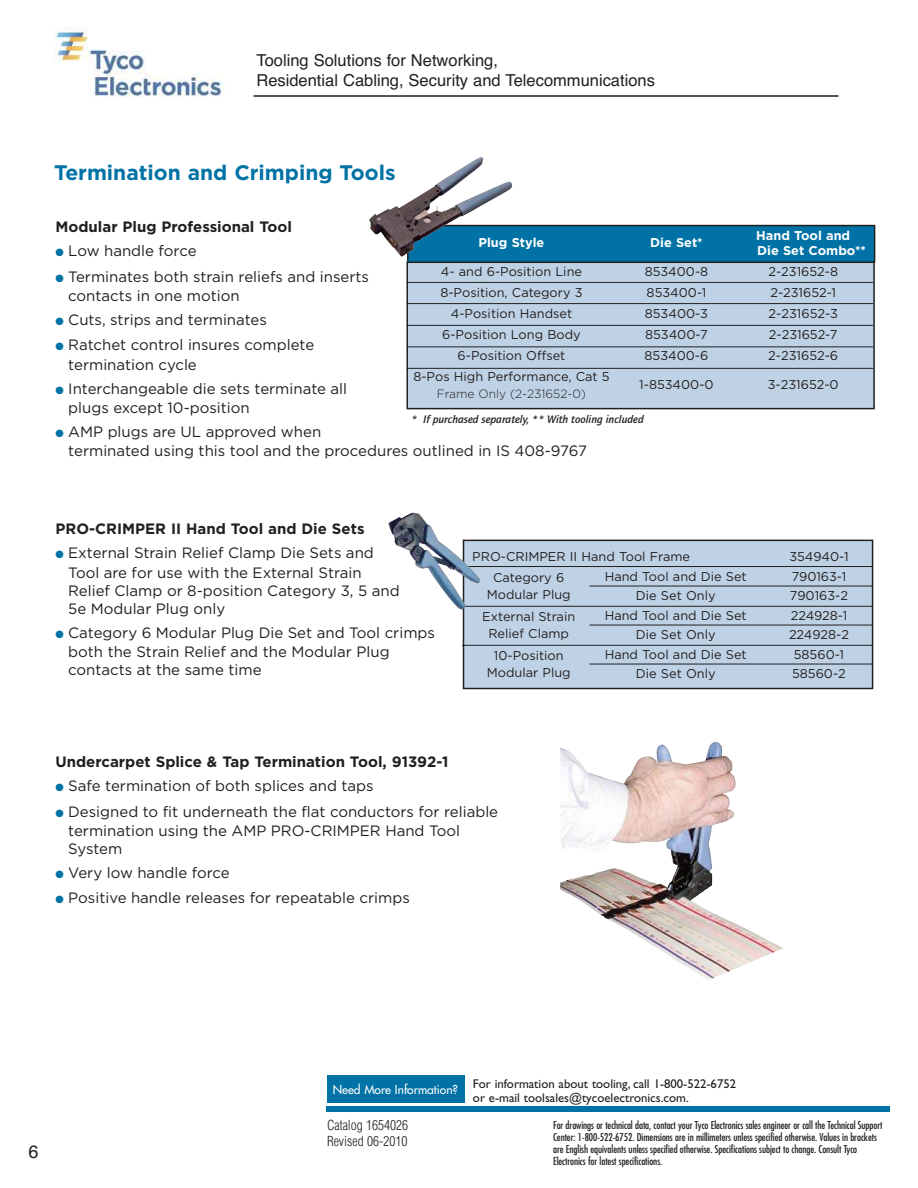
<style>
.page{position:relative;width:918px;height:1188px;background:#fff}
.page>*{position:absolute;margin:0;border:0;box-sizing:border-box;transform-origin:0 0}
.t1{font:700 21px "Gotham";color:#0072a5}
.t2{font:15px/19.4px "Gotham";color:#221f1f}
.t3{font:700 15px "Gotham";color:#221f1f}
.t4{font:300 condensed 13.5px/16.2px "Helvetica";color:#221f1f}
.t5{font:12.75px "Gotham";color:#221f1f}
.t6{font:12.75px/13.5px "Gill Sans";color:#221f1f}
.t7{font:700 12.75px/15px "Gotham";color:#fff}
.t8{font:300 12px "Gotham";color:#221f1f}
.t9{font:11.25px "Quay Sans Mdm Itl";color:#221f1f}
.t10{font:condensed 10.5px/12px "Futura";letter-spacing:-.005em;color:#221f1f}
.t11{font:8.85px "Helvetica";color:#221f1f}
.t12{font:8.1px "Helvetica";color:#221f1f}
.s1{color:#0072a5}
</style>
<div class="page">
<div style="left:408px;top:263px;width:465px;height:145px;background:#bfd2e5"></div>
<div style="left:407px;top:262px;width:468px;height:147px;border:2px solid #221f1f"></div>
<div style="left:408px;top:226px;width:467px;height:36px;background:#0072a5"></div>
<div style="left:407px;top:225px;width:468px;height:38px;border:2px solid #221f1f"></div>
<div style="left:464px;top:541px;width:408px;height:147px;background:#bfd2e5"></div>
<div style="left:463px;top:540px;width:410px;height:149px;border:2px solid #221f1f"></div>
<div style="left:327px;top:1106px;width:563px;height:5px;background:#0072a5"></div>
<div style="left:327px;top:1075px;width:137px;height:28px;background:#0072a5"></div>
<img style="left:54px;top:28px;width:171px;height:69px">
<hr style="left:254px;top:95px;width:585px;height:2px;background:#221f1f">
<img style="left:560px;top:742px;width:223px;height:238px">
<hr style="left:407px;top:260px;width:466px;height:2px;background:#0072a5">
<hr style="left:407px;top:282px;width:466px;height:1px;background:#221f1f">
<hr style="left:407px;top:303px;width:466px;height:1px;background:#221f1f">
<hr style="left:407px;top:346px;width:466px;height:1px;background:#221f1f">
<hr style="left:407px;top:325px;width:466px;height:1px;background:#221f1f">
<hr style="left:407px;top:368px;width:466px;height:1px;background:#221f1f">
<hr style="left:462px;top:566px;width:410px;height:1px;background:#221f1f">
<hr style="left:590px;top:586px;width:283px;height:1px;background:#221f1f">
<hr style="left:462px;top:606px;width:410px;height:1px;background:#221f1f">
<hr style="left:590px;top:625px;width:282px;height:1px;background:#221f1f">
<hr style="left:462px;top:645px;width:410px;height:1px;background:#221f1f">
<hr style="left:590px;top:664px;width:283px;height:1px;background:#221f1f">
<img style="left:369px;top:157px;width:144px;height:100px">
<img style="left:388px;top:513px;width:92px;height:97px">
<p class="t12" style="left:256px;top:58px;width:243px">Tooling Solutions for Networking,</p>
<p class="t12" style="left:256px;top:78px;width:400px">Residential Cabling, Security and Telecommunications</p>
<h1 class="t1" style="left:54px;top:164px;width:343px">Termination and Crimping Tools</h1>
<p class="t3" style="left:56px;top:220px;width:238px">Modular Plug Professional Tool</p>
<p class="t2" style="left:56px;top:242px;width:143px"><span class="s1">●</span> Low handle force</p>
<p class="t2" style="left:68px;top:267px;width:302px;text-indent:-13px"><span class="s1">●</span> Terminates both strain reliefs and inserts contacts in one motion</p>
<p class="t2" style="left:56px;top:311px;width:213px"><span class="s1">●</span> Cuts, strips and terminates</p>
<p class="t2" style="left:68px;top:336px;width:247px;text-indent:-13px"><span class="s1">●</span> Ratchet control insures complete termination cycle</p>
<p class="t2" style="left:68px;top:379px;width:280px;text-indent:-13px"><span class="s1">●</span> Interchangeable die sets terminate all plugs except 10-position</p>
<p class="t2" style="left:68px;top:423px;width:520px;text-indent:-13px"><span class="s1">●</span> AMP plugs are UL approved when<br>terminated using this tool and the procedures outlined in IS 408-9767</p>
<p class="t7" style="left:479px;top:236px;width:67px">Plug Style</p>
<p class="t7" style="left:650px;top:236px;width:54px">Die Set*</p>
<p class="t7" style="left:756px;top:229px;width:111px">Hand Tool and<br>Die Set Combo**</p>
<p class="t5" style="left:441px;top:266px;width:143px">4- and 6-Position Line</p>
<p class="t5" style="left:645px;top:266px;width:65px">853400-8</p>
<p class="t5" style="left:768px;top:266px;width:71px">2-231652-8</p>
<p class="t5" style="left:440px;top:287px;width:144px">8-Position, Category 3</p>
<p class="t5" style="left:647px;top:287px;width:61px">853400-1</p>
<p class="t5" style="left:770px;top:287px;width:67px">2-231652-1</p>
<p class="t5" style="left:451px;top:308px;width:123px">4-Position Handset</p>
<p class="t5" style="left:645px;top:308px;width:65px">853400-3</p>
<p class="t5" style="left:769px;top:308px;width:71px">2-231652-3</p>
<p class="t5" style="left:442px;top:329px;width:140px">6-Position Long Body</p>
<p class="t5" style="left:645px;top:329px;width:64px">853400-7</p>
<p class="t5" style="left:769px;top:329px;width:70px">2-231652-7</p>
<p class="t5" style="left:458px;top:350px;width:109px">6-Position Offset</p>
<p class="t5" style="left:645px;top:350px;width:65px">853400-6</p>
<p class="t5" style="left:768px;top:350px;width:71px">2-231652-6</p>
<p class="t5" style="left:413px;top:371px;width:198px">8-Pos High Performance, Cat 5</p>
<p class="t5" style="left:639px;top:379px;width:76px">1-853400-0</p>
<p class="t5" style="left:768px;top:379px;width:72px">3-231652-0</p>
<p class="t8" style="left:437px;top:389px;width:151px">Frame Only (2-231652-0)</p>
<p class="t9" style="left:411px;top:415px;width:234px">* If purchased separately, ** With tooling included</p>
<p class="t3" style="left:56px;top:522px;width:311px">PRO-CRIMPER II Hand Tool and Die Sets</p>
<p class="t2" style="left:68px;top:544px;width:333px;line-height:18.5px;text-indent:-13px"><span class="s1">●</span> External Strain Relief Clamp Die Sets and Tool are for use with the External Strain Relief Clamp or 8-position Category 3, 5 and 5e Modular Plug only</p>
<p class="t2" style="left:68px;top:624px;width:368px;line-height:18.6px;text-indent:-13px"><span class="s1">●</span> Category 6 Modular Plug Die Set and Tool crimps both the Strain Relief and the Modular Plug contacts at the same time</p>
<p class="t5" style="left:472px;top:551px;width:219px">PRO-CRIMPER II Hand Tool Frame</p>
<p class="t5" style="left:789px;top:551px;width:61px">354940-1</p>
<p class="t5" style="left:493px;top:572px;width:73px">Category 6</p>
<p class="t5" style="left:605px;top:571px;width:144px">Hand Tool and Die Set</p>
<p class="t5" style="left:792px;top:571px;width:56px">790163-1</p>
<p class="t5" style="left:487px;top:589px;width:85px">Modular Plug</p>
<p class="t5" style="left:636px;top:590px;width:81px">Die Set Only</p>
<p class="t5" style="left:790px;top:590px;width:60px">790163-2</p>
<p class="t5" style="left:482px;top:611px;width:94px">External Strain</p>
<p class="t5" style="left:605px;top:610px;width:144px">Hand Tool and Die Set</p>
<p class="t5" style="left:791px;top:610px;width:58px">224928-1</p>
<p class="t5" style="left:489px;top:628px;width:82px">Relief Clamp</p>
<p class="t5" style="left:636px;top:629px;width:81px">Die Set Only</p>
<p class="t5" style="left:789px;top:629px;width:61px">224928-2</p>
<p class="t5" style="left:494px;top:650px;width:71px">10-Position</p>
<p class="t5" style="left:605px;top:649px;width:144px">Hand Tool and Die Set</p>
<p class="t5" style="left:794px;top:649px;width:52px">58560-1</p>
<p class="t5" style="left:487px;top:667px;width:85px">Modular Plug</p>
<p class="t5" style="left:636px;top:668px;width:81px">Die Set Only</p>
<p class="t5" style="left:792px;top:668px;width:55px">58560-2</p>
<p class="t3" style="left:55px;top:755px;width:394px">Undercarpet Splice &amp; Tap Termination Tool, 91392-1</p>
<p class="t2" style="left:56px;top:777px;width:320px"><span class="s1">●</span> Safe termination of both splices and taps</p>
<p class="t2" style="left:68px;top:803px;width:431px;line-height:18.6px;text-indent:-13px"><span class="s1">●</span> Designed to fit underneath the flat conductors for reliable termination using the AMP PRO-CRIMPER Hand Tool<br>System</p>
<p class="t2" style="left:56px;top:864px;width:176px"><span class="s1">●</span> Very low handle force</p>
<p class="t2" style="left:56px;top:889px;width:356px"><span class="s1">●</span> Positive handle releases for repeatable crimps</p>
<p class="t11" style="left:28px;top:1150px;width:12px">6</p>
<p class="t6" style="left:473px;top:1078px;width:265px;text-indent:-140px"><sub>Need</sub> <sub>More</sub> <sub>Information?</sub> For information about tooling, call 1-800-522-6752 or e-mail toolsales@tycoelectronics.com.</p>
<p class="t4" style="left:327px;top:1118px;width:83px">Catalog 1654026<br>Revised 06-2010</p>
<p class="t10" style="left:553px;top:1119px;width:331px">For drawings or technical data, contact your Tyco Electronics sales engineer or call the Technical Support Center: 1-800-522-6752. Dimensions are in millimeters unless specified otherwise. Values in brackets are English equivalents unless specified otherwise. Specifications subject to change. Consult Tyco Electronics for latest specifications.</p>
</div>
